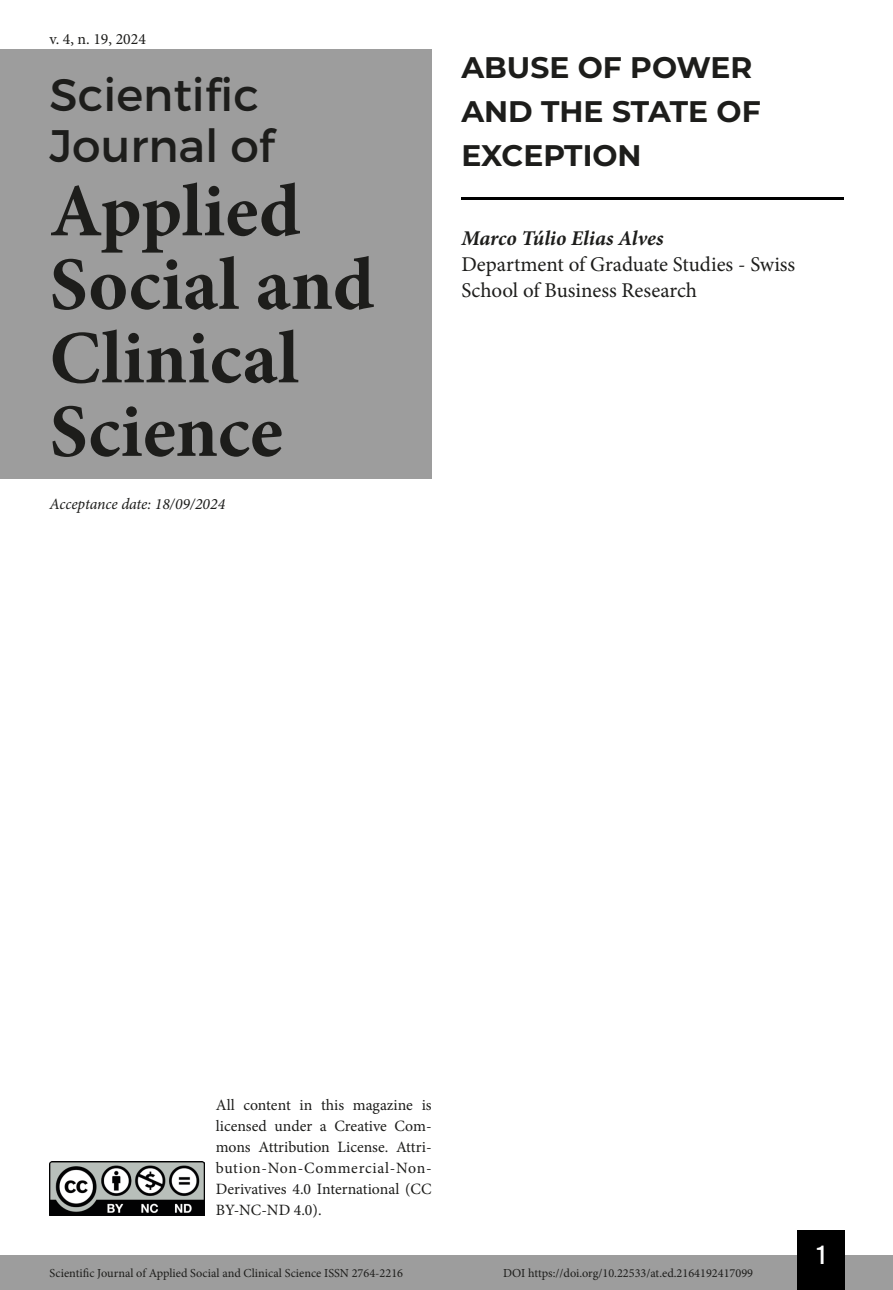
<style>
.page{position:relative;width:893px;height:1290px;background:#fff}
.page>*{position:absolute;margin:0;border:0;box-sizing:border-box;transform-origin:0 0}
.t1{font:700 75.25px/73.5px "Minion Pro";color:#1d1d1b}
.t2{font:45.5px/50.8px "Montserrat";color:#1d1d1b}
.Título_Artigo{font:700 29.75px/43.8px "Montserrat";color:#1d1d1b}
.t3{font:26.25px "Bebas Kai";color:#fff}
.Infos_autor{font:21px/26.2px "Minion Pro";letter-spacing:-.005em;color:#1d1d1b}
.NOME_AUTOR{font:italic 700 21px "Minion Pro";letter-spacing:-.005em;color:#1d1d1b}
.t4{font:15.75px/21px "Minion Pro";color:#1d1d1b;text-align:justify}
.t5{font:italic 15.75px "Minion Pro";letter-spacing:-.005em;color:#1d1d1b}
.t6{font:12.25px "Minion Pro";color:#1d1d1b}
</style>
<div class="page">
<div style="left:0;top:1255px;width:893px;height:35px;background:#9d9d9d"></div>
<div style="left:797px;top:1230px;width:48px;height:60px;background:#000"></div>
<img style="left:50px;top:1161px;width:154px;height:54px">
<div style="left:0;top:50px;width:432px;height:429px;background:#9d9d9d"></div>
<hr style="left:461px;top:197px;width:382px;height:3px;background:#000">
<p class="t4" style="left:50px;top:28px;width:98px">v. 4, n. 19, 2024</p>
<h2 class="t2" style="left:50px;top:69px;width:226px">Scientific<br>Journal of</h2>
<h1 class="t1" style="left:50px;top:174px;width:326px">Applied<br>Social and<br>Clinical<br>Science</h1>
<p class="t5" style="left:50px;top:493px;width:177px">Acceptance date: 18/09/2024</p>
<p class="Título_Artigo" style="left:461px;top:44px;width:301px">ABUSE OF POWER<br>AND THE STATE OF<br>EXCEPTION</p>
<p class="NOME_AUTOR" style="left:461px;top:223px;width:204px">Marco Túlio Elias Alves</p>
<p class="Infos_autor" style="left:461px;top:251px;width:335px">Department of Graduate Studies - Swiss<br>School of Business Research</p>
<p class="t4" style="left:216px;top:1095px;width:217px">All content in this magazine is licensed under a Creative Com&shy;mons Attribution License. Attri&shy;bution-Non-Commercial-Non-Derivatives 4.0 International (CC BY-NC-ND 4.0).</p>
<p class="t6" style="left:50px;top:1265px;width:355px">Scientific Journal of Applied Social and Clinical Science ISSN 2764-2216</p>
<p class="t6" style="left:503px;top:1265px;width:252px">DOI https://doi.org/10.22533/at.ed.2164192417099</p>
<h3 class="t3" style="left:817px;top:1241px;width:10px">1</h3>
</div>
